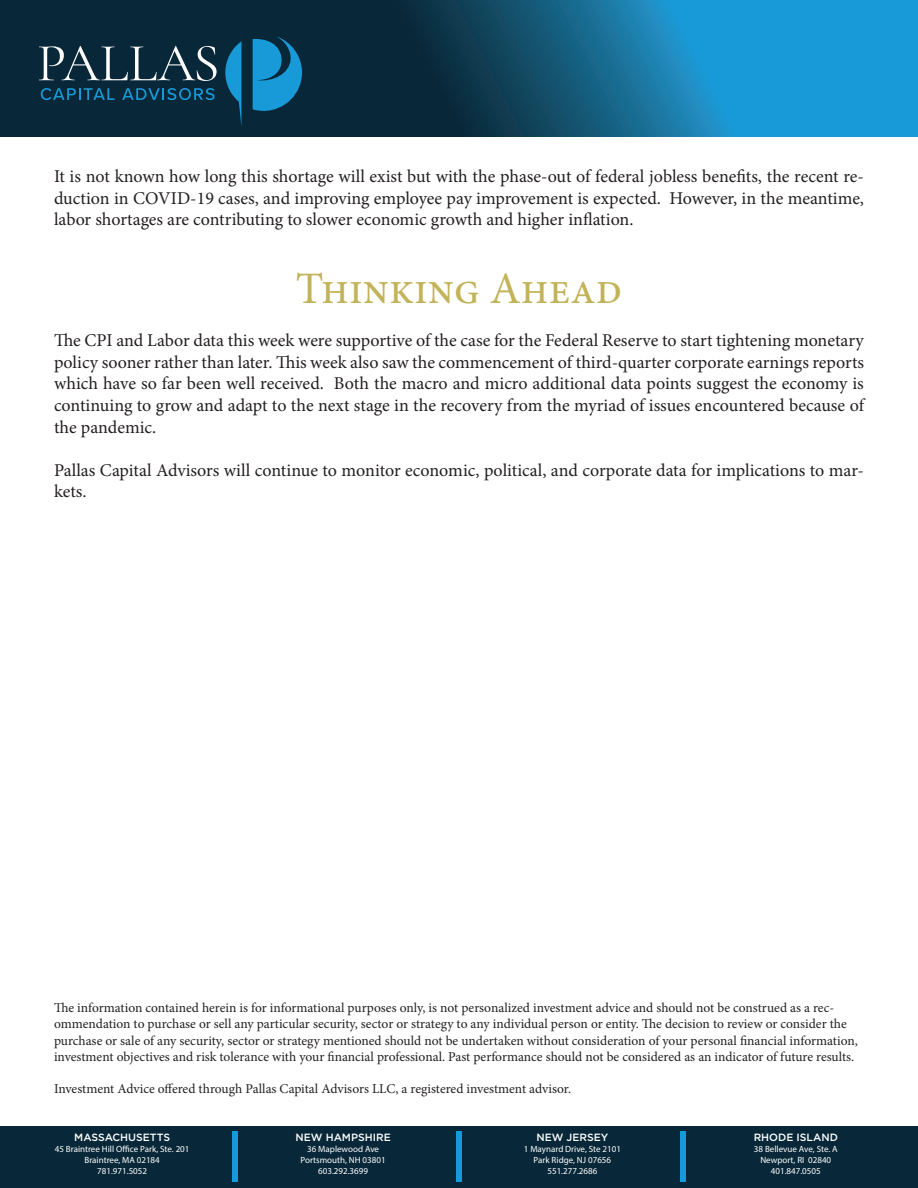
<style>
.page{position:relative;width:918px;height:1188px;background:#fff}
.page>*{position:absolute;margin:0;border:0;box-sizing:border-box;transform-origin:0 0}
.t1{font:500 54px "Gotham";color:#179ad7}
.t2{font:45px "Minion Pro";color:#c2b359}
.t3{font:18px/21.6px "Minion Pro";color:#231f20;text-align:justify}
.t4{font:13.5px/16.2px "Minion Pro";color:#231f20}
.t5{font:500 10.5px "Gotham";color:#fff}
.t6{font:9px "Myriad Pro";color:#fff}
</style>
<div class="page">
<svg style="left:0;top:0;width:918px;height:137px"></svg>
<svg style="left:225px;top:41px;width:16px;height:86px"></svg>
<svg style="left:253px;top:36px;width:49px;height:75px"></svg>
<svg style="left:39px;top:46px;width:178px;height:35px"></svg>
<svg style="left:41px;top:88px;width:74px;height:12px"></svg>
<svg style="left:122px;top:88px;width:93px;height:12px"></svg>
<div style="left:0;top:1126px;width:918px;height:62px;background:#082839"></div>
<p class="t3" style="left:54px;top:166px;width:812px">It is not known how long this shortage will exist but with the phase-out of federal jobless benefits, the recent re&shy;duction in COVID-19 cases, and improving employee pay improvement is expected. However, in the meantime, labor shortages are contributing to slower economic growth and higher inflation.</p>
<p class="t2" style="left:296px;top:259px;width:328px">Thinking Ahead</p>
<p class="t3" style="left:54px;top:330px;width:812px">The CPI and Labor data this week were supportive of the case for the Federal Reserve to start tightening monetary policy sooner rather than later. This week also saw the commencement of third-quarter corporate earnings reports which have so far been well received. Both the macro and micro additional data points suggest the economy is continuing to grow and adapt to the next stage in the recovery from the myriad of issues encountered because of the pandemic.</p>
<p class="t3" style="left:54px;top:459px;width:812px">Pallas Capital Advisors will continue to monitor economic, political, and corporate data for implications to mar&shy;kets.</p>
<p class="t4" style="left:54px;top:1000px;width:805px">The information contained herein is for informational purposes only, is not personalized investment advice and should not be construed as a rec&shy;ommendation to purchase or sell any particular security, sector or strategy to any individual person or entity. The decision to review or consider the purchase or sale of any security, sector or strategy mentioned should not be undertaken without consideration of your personal financial information, investment objectives and risk tolerance with your financial professional. Past performance should not be considered as an indicator of future results.</p>
<p class="t4" style="left:54px;top:1081px;width:519px">Investment Advice offered through Pallas Capital Advisors LLC, a registered investment advisor.</p>
<p class="t5" style="left:74px;top:1131px;width:97px">MASSACHUSETTS</p>
<p class="t6" style="left:55px;top:1144px;width:136px">45 Braintree Hill Office Park, Ste. 201</p>
<p class="t6" style="left:85px;top:1154px;width:77px">Braintree, MA 02184</p>
<p class="t6" style="left:97px;top:1165px;width:51px">781.971.5052</p>
<p class="t1" style="left:226px;top:1121px;width:19px">|</p>
<p class="t1" style="left:450px;top:1121px;width:19px">|</p>
<p class="t5" style="left:754px;top:1131px;width:86px">RHODE ISLAND</p>
<p class="t1" style="left:674px;top:1121px;width:19px">|</p>
<p class="t5" style="left:295px;top:1131px;width:97px">NEW HAMPSHIRE</p>
<p class="t6" style="left:307px;top:1144px;width:73px">36 Maplewood Ave</p>
<p class="t6" style="left:301px;top:1154px;width:87px">Portsmouth, NH 03801</p>
<p class="t6" style="left:318px;top:1165px;width:51px">603.292.3699</p>
<p class="t5" style="left:536px;top:1131px;width:73px">NEW JERSEY</p>
<p class="t6" style="left:524px;top:1144px;width:99px">1 Maynard Drive, Ste 2101</p>
<p class="t6" style="left:534px;top:1154px;width:79px">Park Ridge, NJ 07656</p>
<p class="t6" style="left:547px;top:1165px;width:51px">551.277.2686</p>
<p class="t6" style="left:754px;top:1144px;width:85px">38 Bellevue Ave, Ste. A</p>
<p class="t6" style="left:760px;top:1154px;width:72px">Newport, RI 02840</p>
<p class="t6" style="left:771px;top:1165px;width:51px">401.847.0505</p>
</div>
